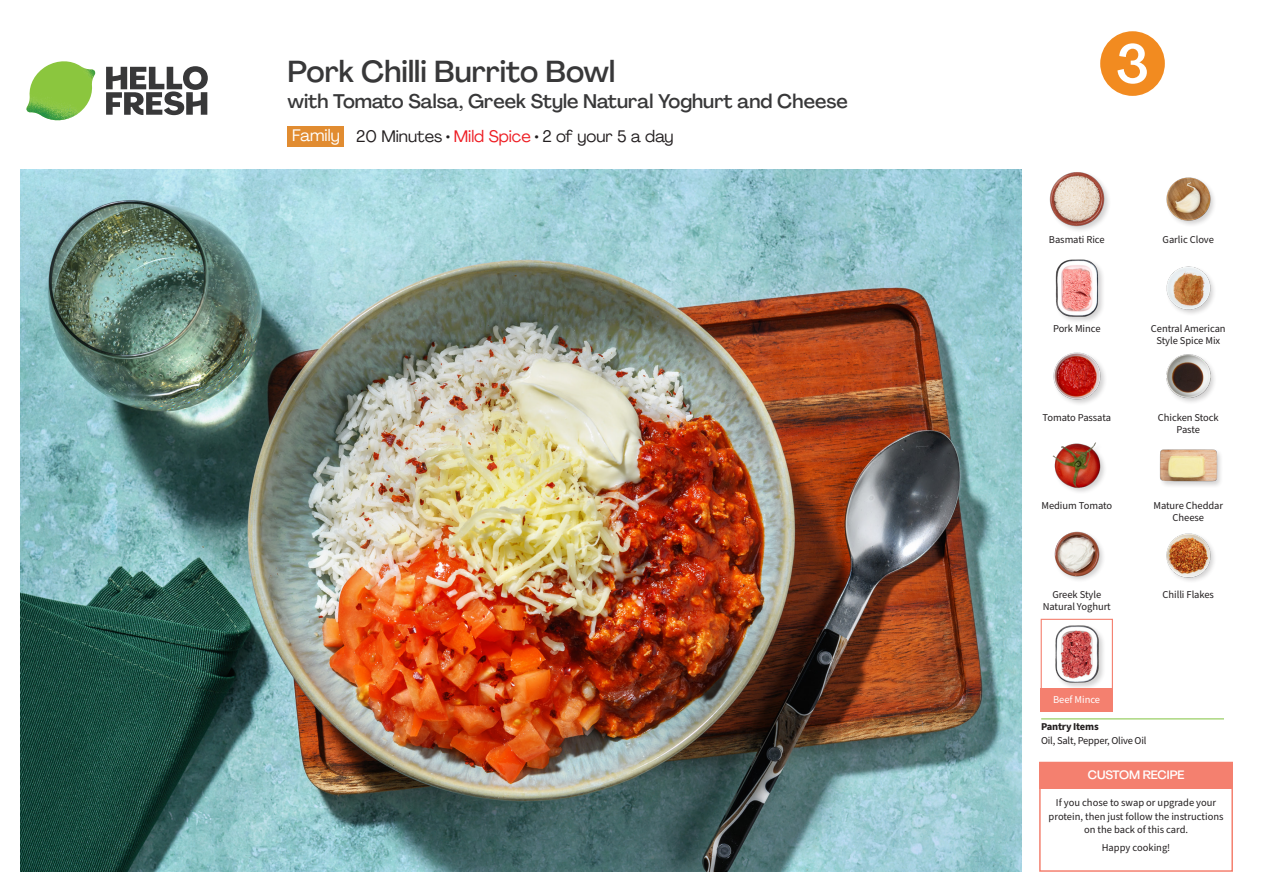
<style>
.page{position:relative;width:1263px;height:893px;background:#fff}
.page>*{position:absolute;margin:0;border:0;box-sizing:border-box;transform-origin:0 0}
._24_Recipe_Nr_Bag{font:500 54px "Agrandir";color:#fff}
._15_Titel_UK{font:500 30px "Agrandir";color:#383839}
._15_Titel_UK-2{font:500 19.5px "Agrandir";color:#383839}
._02_Box_Type{font:16.5px "Agrandir";color:#231f20}
._02_Box_Type-2{font:16.5px "Agrandir";color:#fff}
._15_Titel_Steps{font:500 12px "Agrandir";letter-spacing:-.01em;color:#fff}
._18_FRONT_ingredients_UK{font:10.5px/12px "Source Sans Pro";letter-spacing:-.005em;color:#231f20;text-align:center}
._15_Titel_Steps-2{font:10.5px/13.5px "Source Sans Pro";color:#231f20;text-align:center}
._14_Allergene_Text_7pt{font:10.5px "Source Sans Pro";letter-spacing:-.02em;color:#231f20}
._00_Basic{font:10.5px "Source Sans Pro";color:#231f20}
._14_Allergene_Text_7pt-2{font:700 10.5px "Source Sans Pro";letter-spacing:-.02em;color:#231f20}
._18_FRONT_ingredients_UK-2{font:10.5px "Source Sans Pro";letter-spacing:-.005em;color:#fff}
.s1{color:#ee1d23}
</style>
<div class="page">
<svg style="left:106px;top:66px;width:102px;height:49px"></svg>
<img style="left:26px;top:61px;width:69px;height:59px">
<img style="left:21px;top:170px;width:1000px;height:702px">
<hr style="left:1041px;top:718px;width:183px;height:1px;background:#81c340">
<div style="left:287px;top:126px;width:57px;height:20px;background:#e18c31"></div>
<div style="left:1039px;top:762px;width:194px;height:110px;border:2px solid #f4806f"></div>
<div style="left:1039px;top:762px;width:193px;height:27px;background:#f4806f"></div>
<div style="left:1041px;top:619px;width:72px;height:72px;border:1px solid #f4806f"></div>
<div style="left:1041px;top:688px;width:72px;height:23px;background:#f4806f"></div>
<div style="left:1054px;top:624px;width:52px;height:66px;background:#231f20;opacity:.2"></div>
<img style="left:1054px;top:626px;width:51px;height:57px">
<img style="left:1054px;top:531px;width:49px;height:49px">
<img style="left:1166px;top:533px;width:48px;height:48px">
<img style="left:1053px;top:352px;width:52px;height:52px">
<div style="left:1052px;top:442px;width:55px;height:53px;background:#231f20;opacity:.2"></div>
<img style="left:1052px;top:442px;width:50px;height:48px">
<div style="left:1159px;top:448px;width:65px;height:41px;background:#231f20;opacity:.2"></div>
<img style="left:1159px;top:448px;width:58px;height:41px">
<img style="left:1166px;top:354px;width:49px;height:48px">
<div style="left:1048px;top:171px;width:64px;height:62px;background:#231f20;opacity:.2"></div>
<img style="left:1048px;top:171px;width:57px;height:57px">
<div style="left:1054px;top:258px;width:52px;height:65px;background:#231f20;opacity:.2"></div>
<img style="left:1054px;top:259px;width:51px;height:57px">
<img style="left:1166px;top:266px;width:48px;height:48px">
<img style="left:1166px;top:177px;width:48px;height:48px">
<svg style="left:1100px;top:31px;width:65px;height:65px"></svg>
<p class="_15_Titel_UK" style="left:287px;top:53px;width:329px">Pork Chilli Burrito Bowl</p>
<p class="_15_Titel_UK-2" style="left:287px;top:89px;width:562px">with Tomato Salsa, Greek Style Natural Yoghurt and Cheese</p>
<p class="_02_Box_Type-2" style="left:292px;top:125px;width:49px">Family</p>
<p class="_02_Box_Type" style="left:356px;top:126px;width:319px">20 Minutes • <span class="s1">Mild Spice</span> • 2 of your 5 a day</p>
<p class="_24_Recipe_Nr_Bag" style="left:1116px;top:30px;width:35px">3</p>
<p class="_18_FRONT_ingredients_UK" style="left:1049px;top:234px;width:57px">Basmati Rice</p>
<p class="_18_FRONT_ingredients_UK" style="left:1053px;top:323px;width:49px">Pork Mince</p>
<p class="_18_FRONT_ingredients_UK" style="left:1162px;top:234px;width:53px">Garlic Clove</p>
<p class="_18_FRONT_ingredients_UK" style="left:1151px;top:323px;width:76px">Central American<br>Style Spice Mix</p>
<p class="_18_FRONT_ingredients_UK" style="left:1043px;top:411px;width:70px">Tomato Passata</p>
<p class="_18_FRONT_ingredients_UK" style="left:1041px;top:500px;width:72px">Medium Tomato</p>
<p class="_18_FRONT_ingredients_UK" style="left:1158px;top:411px;width:62px">Chicken Stock<br>Paste</p>
<p class="_18_FRONT_ingredients_UK" style="left:1153px;top:500px;width:71px">Mature Cheddar<br>Cheese</p>
<p class="_18_FRONT_ingredients_UK" style="left:1052px;top:589px;width:50px">Greek Style</p>
<p class="_18_FRONT_ingredients_UK" style="left:1162px;top:589px;width:53px">Chilli Flakes</p>
<p class="_18_FRONT_ingredients_UK" style="left:1043px;top:601px;width:70px">Natural Yoghurt</p>
<p class="_18_FRONT_ingredients_UK-2" style="left:1053px;top:693px;width:48px">Beef Mince</p>
<p class="_14_Allergene_Text_7pt-2" style="left:1041px;top:719px;width:59px">Pantry Items</p>
<p class="_14_Allergene_Text_7pt" style="left:1041px;top:734px;width:107px">Oil, Salt, Pepper, Olive Oil</p>
<p class="_15_Titel_Steps" style="left:1088px;top:767px;width:98px">CUSTOM RECIPE</p>
<p class="_15_Titel_Steps-2" style="left:1049px;top:796px;width:176px">If you chose to swap or upgrade your protein, then just follow the instructions on the back of this card.</p>
<p class="_00_Basic" style="left:1102px;top:840px;width:70px">Happy cooking!</p>
</div>
